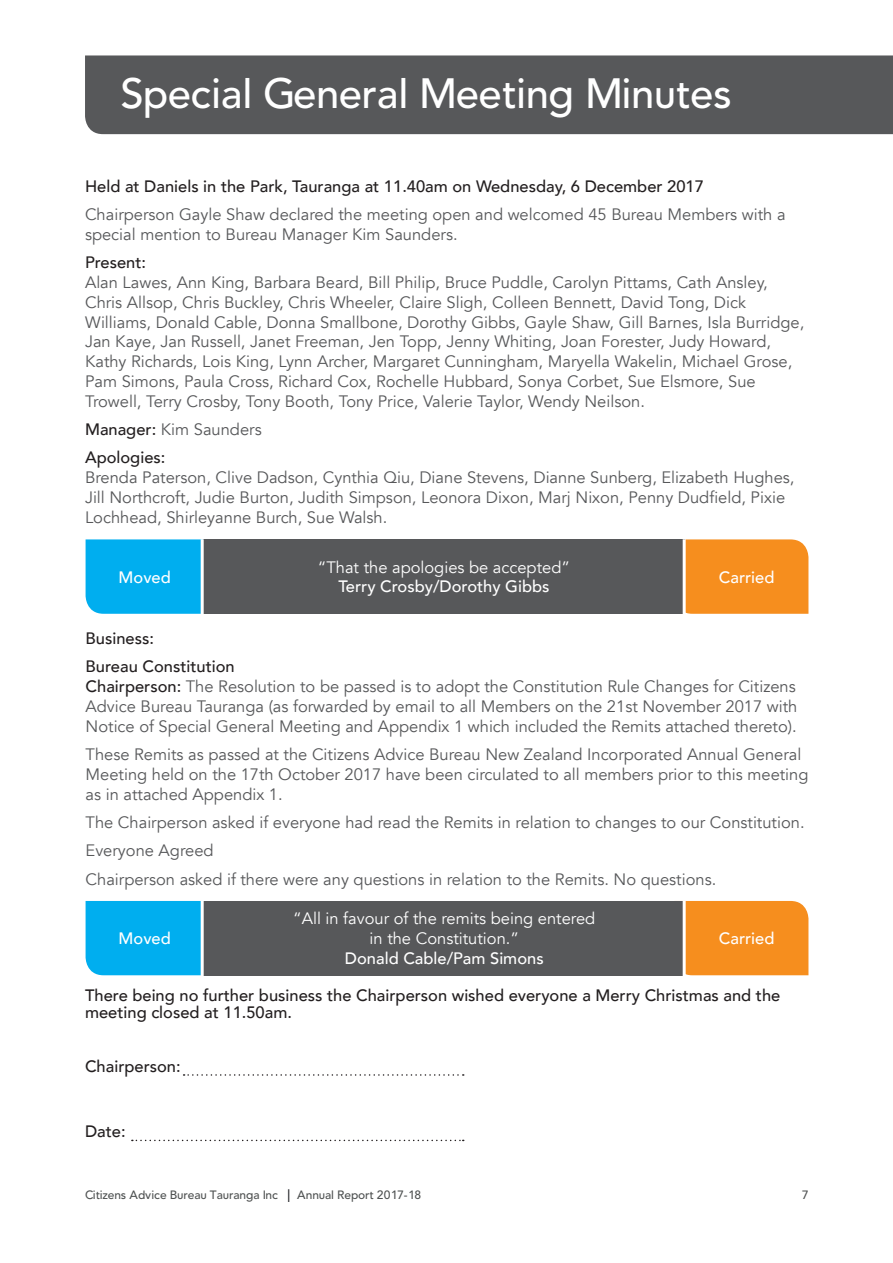
<style>
.page{position:relative;width:893px;height:1263px;background:#fff}
.page>*{position:absolute;margin:0;border:0;box-sizing:border-box;transform-origin:0 0}
.t1{font:500 42px "CAB Brizo";color:#fff}
.t2{font:16.5px/19.8px "Avenir";color:#57585a}
.t3{font:500 16.5px/28.3px "Avenir";color:#231f20}
.t4{font:16.5px/19.8px "Avenir";color:#fff;text-align:center}
.t5{font:500 16.5px "Avenir";color:#fff}
.t6{font:500 12px "CAB Brizo";color:#4f5252}
.s1{font-weight:400;color:#57585a}
.s2{font-weight:500;color:#231f20}
</style>
<div class="page">
<svg style="left:288px;top:1189px;width:1px;height:13px"></svg>
<svg style="left:184px;top:1074px;width:280px;height:2px"></svg>
<svg style="left:132px;top:1140px;width:332px;height:1px"></svg>
<div style="left:86px;top:539px;width:115px;height:75px;background:#00aeef"></div>
<div style="left:86px;top:901px;width:115px;height:74px;background:#00aeef"></div>
<div style="left:686px;top:539px;width:122px;height:75px;background:#f68e1e"></div>
<div style="left:686px;top:901px;width:122px;height:74px;background:#f68e1e"></div>
<div style="left:203px;top:539px;width:482px;height:75px;background:#57585a"></div>
<div style="left:203px;top:901px;width:482px;height:74px;background:#57585a"></div>
<hr style="left:201px;top:539px;width:3px;height:81px;background:#fff">
<hr style="left:201px;top:901px;width:3px;height:80px;background:#fff">
<hr style="left:683px;top:539px;width:3px;height:81px;background:#fff">
<hr style="left:683px;top:901px;width:3px;height:80px;background:#fff">
<div style="left:85px;top:55px;width:808px;height:79px;background:#57585a"></div>
<h1 class="t1" style="left:120px;top:69px;width:613px">Special General Meeting Minutes</h1>
<p class="t3" style="left:85px;top:171px;width:620px">Held at Daniels in the Park, Tauranga at 11.40am on Wednesday, 6 December 2017</p>
<p class="t2" style="left:85px;top:205px;width:702px">Chairperson Gayle Shaw declared the meeting open and welcomed 45 Bureau Members with a special mention to Bureau Manager Kim Saunders.</p>
<p class="t3" style="left:85px;top:247px;width:63px">Present:</p>
<p class="t2" style="left:85px;top:273px;width:721px">Alan Lawes, Ann King, Barbara Beard, Bill Philip, Bruce Puddle, Carolyn Pittams, Cath Ansley, Chris Allsop, Chris Buckley, Chris Wheeler, Claire Sligh, Colleen Bennett, David Tong, Dick Williams, Donald Cable, Donna Smallbone, Dorothy Gibbs, Gayle Shaw, Gill Barnes, Isla Burridge, Jan Kaye, Jan Russell, Janet Freeman, Jen Topp, Jenny Whiting, Joan Forester, Judy Howard, Kathy Richards, Lois King, Lynn Archer, Margaret Cunningham, Maryella Wakelin, Michael Grose, Pam Simons, Paula Cross, Richard Cox, Rochelle Hubbard, Sonya Corbet, Sue Elsmore, Sue Trowell, Terry Crosby, Tony Booth, Tony Price, Valerie Taylor, Wendy Neilson.</p>
<p class="t3" style="left:85px;top:414px;width:178px">Manager: <span class="s1">Kim Saunders<br></span>Apologies:</p>
<p class="t2" style="left:85px;top:468px;width:711px">Brenda Paterson, Clive Dadson, Cynthia Qiu, Diane Stevens, Dianne Sunberg, Elizabeth Hughes,<br>Jill Northcroft, Judie Burton, Judith Simpson, Leonora Dixon, Marj Nixon, Penny Dudfield, Pixie<br>Lochhead, Shirleyanne Burch, Sue Walsh.</p>
<p class="t5" style="left:119px;top:562px;width:54px">Moved</p>
<p class="t4" style="left:318px;top:557px;width:254px">“That the apologies be accepted”</p>
<p class="t5" style="left:338px;top:572px;width:213px">Terry Crosby/Dorothy Gibbs</p>
<p class="t5" style="left:719px;top:562px;width:57px">Carried</p>
<p class="t3" style="left:86px;top:623px;width:151px">Business:<br>Bureau Constitution</p>
<p class="t2" style="left:86px;top:677px;width:713px;text-align:justify"><span class="s2">Chairperson:</span> The Resolution to be passed is to adopt the Constitution Rule Changes for Citizens Advice Bureau Tauranga (as forwarded by email to all Members on the 21st November 2017 with Notice of Special General Meeting and Appendix 1 which included the Remits attached thereto).</p>
<p class="t2" style="left:86px;top:745px;width:724px">These Remits as passed at the Citizens Advice Bureau New Zealand Incorporated Annual General<br>Meeting held on the 17th October 2017 have been circulated to all members prior to this meeting as in attached Appendix 1.</p>
<p class="t2" style="left:86px;top:808px;width:720px;line-height:28.3px">The Chairperson asked if everyone had read the Remits in relation to changes to our Constitution.<br>Everyone Agreed<br>Chairperson asked if there were any questions in relation to the Remits. No questions.</p>
<p class="t5" style="left:119px;top:924px;width:54px">Moved</p>
<p class="t4" style="left:293px;top:909px;width:304px">“All in favour of the remits being entered in the Constitution.”</p>
<p class="t5" style="left:345px;top:944px;width:200px">Donald Cable/Pam Simons</p>
<p class="t5" style="left:719px;top:924px;width:57px">Carried</p>
<p class="t3" style="left:85px;top:985px;width:697px;line-height:17.2px">There being no further business the Chairperson wished everyone a Merry Christmas and the meeting closed at 11.50am.</p>
<p class="t3" style="left:85px;top:1051px;width:97px">Chairperson:</p>
<p class="t3" style="left:85px;top:1116px;width:42px">Date:</p>
<p class="t6" style="left:85px;top:1188px;width:194px">Citizens Advice Bureau Tauranga Inc</p>
<p class="t6" style="left:297px;top:1188px;width:126px">Annual Report 2017-18</p>
<p class="t6" style="left:802px;top:1188px;width:8px">7</p>
</div>
